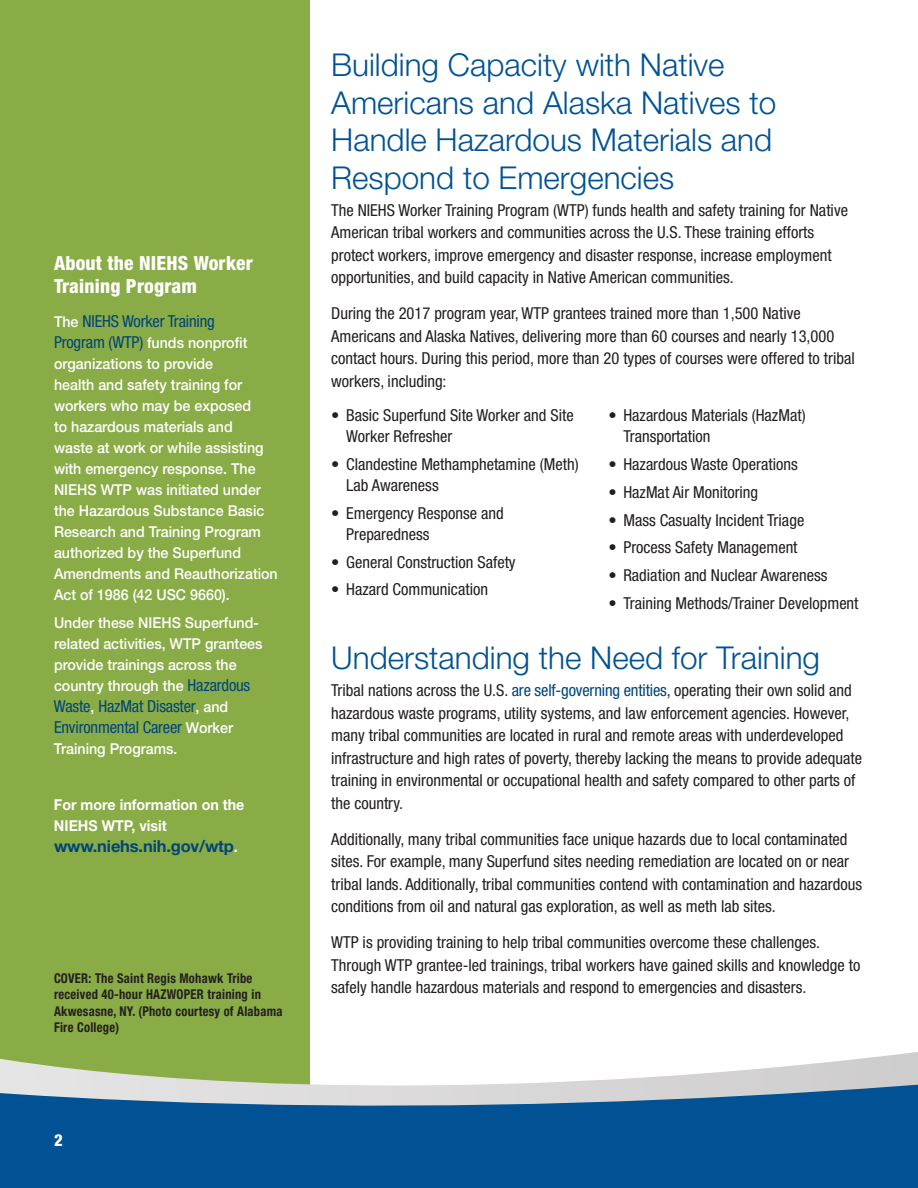
<style>
.page{position:relative;width:918px;height:1188px;background:#fff}
.page>*{position:absolute;margin:0;border:0;box-sizing:border-box;transform-origin:0 0}
.Heading_1{font:300 31.5px/37.5px "Helvetica Neue LT Std";color:#005294}
.Box_Heading_1{font:800 condensed 19.5px/22.5px "Helvetica Neue LT Std";letter-spacing:.01em;color:#fff}
.Body{font:condensed 16.5px/22.5px "Helvetica Neue LT Std";color:#231f20}
.Box_Body{font:condensed 16.5px/21px "Helvetica Neue LT Std";letter-spacing:-.01em;color:#00447b}
.Box_Body-2{font:700 16.5px "Helvetica Neue LT Std";letter-spacing:-.01em;color:#00447b}
.t1{font:800 condensed 16.5px "Helvetica Neue LT Std";color:#fff}
.Box_Body-3{font:500 15px/21px "Helvetica Neue LT Std";color:#fff;scale:.95 1}
.Box_Body-4{font:700 15px/21px "Helvetica Neue LT Std";color:#fff;scale:.95 1}
.t2{font:700 condensed 13.5px/16.5px "Helvetica Neue LT Std";letter-spacing:.02em;color:#231f20;scale:.93 1}
.s1{font-weight:500;font-stretch:normal;font-size:15px;color:#fff}
.s2{font-weight:400;font-stretch:condensed;font-size:16.5px;color:#00447b}
.s3{font-size:15px;color:#fff}
.s4{color:#00447b}
</style>
<div class="page">
<div style="left:0;top:0;width:310px;height:1188px;background:#89ac46"></div>
<svg style="left:0;top:1052px;width:918px;height:136px;fill:#005294"></svg>
<p class="Box_Heading_1" style="left:54px;top:252px;width:200px">About the NIEHS Worker<br>Training Program</p>
<p class="Box_Body" style="left:54px;top:311px;width:162px"><span class="s1">The</span> NIEHS Worker Training</p>
<p class="Box_Body-3" style="left:54px;top:332px;width:237px"><span class="s2">Program (WTP)</span> funds nonprofit organizations to provide<br>health and safety training for workers who may be exposed<br>to hazardous materials and<br>waste at work or while assisting with emergency response. The<br>NIEHS WTP was initiated under the Hazardous Substance Basic<br>Research and Training Program authorized by the Superfund<br>Amendments and Reauthorization<br>Act of 1986 (42 USC 9660).</p>
<p class="Box_Body-3" style="left:54px;top:612px;width:221px">Under these NIEHS Superfund&shy;related activities, WTP grantees provide trainings across the country through the <span class="s2">Hazardous</span></p>
<p class="Box_Body" style="left:54px;top:696px;width:181px">Waste<span class="s1">,</span> HazMat Disaster<span class="s1">, and<br></span>Environmental Career <span class="s1">Worker</span></p>
<p class="Box_Body-3" style="left:54px;top:738px;width:132px">Training Programs.</p>
<p class="Box_Body-4" style="left:54px;top:793px;width:202px">For more information on the<br>NIEHS WTP, visit</p>
<p class="Box_Body-2" style="left:54px;top:836px;width:185px">www.niehs.nih.gov/wtp<span class="s3">.</span></p>
<p class="t2" style="left:54px;top:970px;width:247px">COVER: The Saint Regis Mohawk Tribe received 40-hour HAZWOPER training in<br>Akwesasne, NY. (Photo courtesy of Alabama<br>Fire College)</p>
<p class="t1" style="left:54px;top:1130px;width:10px">2</p>
<p class="Heading_1" style="left:331px;top:46px;width:447px">Building Capacity with Native<br>Americans and Alaska Natives to<br>Handle Hazardous Materials and<br>Respond to Emergencies</p>
<p class="Body" style="left:331px;top:199px;width:518px">The NIEHS Worker Training Program (WTP) funds health and safety training for Native American tribal workers and communities across the U.S. These training efforts protect workers, improve emergency and disaster response, increase employment opportunities, and build capacity in Native American communities.</p>
<p class="Body" style="left:331px;top:302px;width:525px">During the 2017 program year, WTP grantees trained more than 1,500 Native Americans and Alaska Natives, delivering more than 60 courses and nearly 13,000 contact hours. During this period, more than 20 types of courses were offered to tribal workers, including:</p>
<p class="Body" style="left:346px;top:405px;width:229px;line-height:21px;text-indent:-15px">• Basic Superfund Site Worker and Site<br>Worker Refresher</p>
<p class="Body" style="left:346px;top:454px;width:234px;line-height:21px;text-indent:-15px">• Clandestine Methamphetamine (Meth)<br>Lab Awareness</p>
<p class="Body" style="left:346px;top:502px;width:159px;line-height:21px;text-indent:-15px">• Emergency Response and<br>Preparedness</p>
<p class="Body" style="left:331px;top:550px;width:186px">• General Construction Safety</p>
<p class="Body" style="left:331px;top:578px;width:158px">• Hazard Communication</p>
<p class="Body" style="left:623px;top:405px;width:184px;line-height:21px;text-indent:-15px">• Hazardous Materials (HazMat)<br>Transportation</p>
<p class="Body" style="left:608px;top:453px;width:191px">• Hazardous Waste Operations</p>
<p class="Body" style="left:608px;top:481px;width:151px">• HazMat Air Monitoring</p>
<p class="Body" style="left:608px;top:508px;width:197px">• Mass Casualty Incident Triage</p>
<p class="Body" style="left:608px;top:536px;width:191px">• Process Safety Management</p>
<p class="Body" style="left:608px;top:564px;width:221px">• Radiation and Nuclear Awareness</p>
<p class="Body" style="left:608px;top:592px;width:252px">• Training Methods/Trainer Development</p>
<p class="Heading_1" style="left:331px;top:639px;width:490px">Understanding the Need for Training</p>
<p class="Body" style="left:331px;top:679px;width:532px">Tribal nations across the U.S. <span class="s4">are self-governing entities</span>, operating their own solid and hazardous waste programs, utility systems, and law enforcement agencies. However, many tribal communities are located in rural and remote areas with underdeveloped infrastructure and high rates of poverty, thereby lacking the means to provide adequate training in environmental or occupational health and safety compared to other parts of the country.</p>
<p class="Body" style="left:331px;top:827px;width:532px">Additionally, many tribal communities face unique hazards due to local contaminated sites. For example, many Superfund sites needing remediation are located on or near tribal lands. Additionally, tribal communities contend with contamination and hazardous conditions from oil and natural gas exploration, as well as meth lab sites.</p>
<p class="Body" style="left:331px;top:931px;width:531px">WTP is providing training to help tribal communities overcome these challenges.<br>Through WTP grantee-led trainings, tribal workers have gained skills and knowledge to safely handle hazardous materials and respond to emergencies and disasters.</p>
</div>
